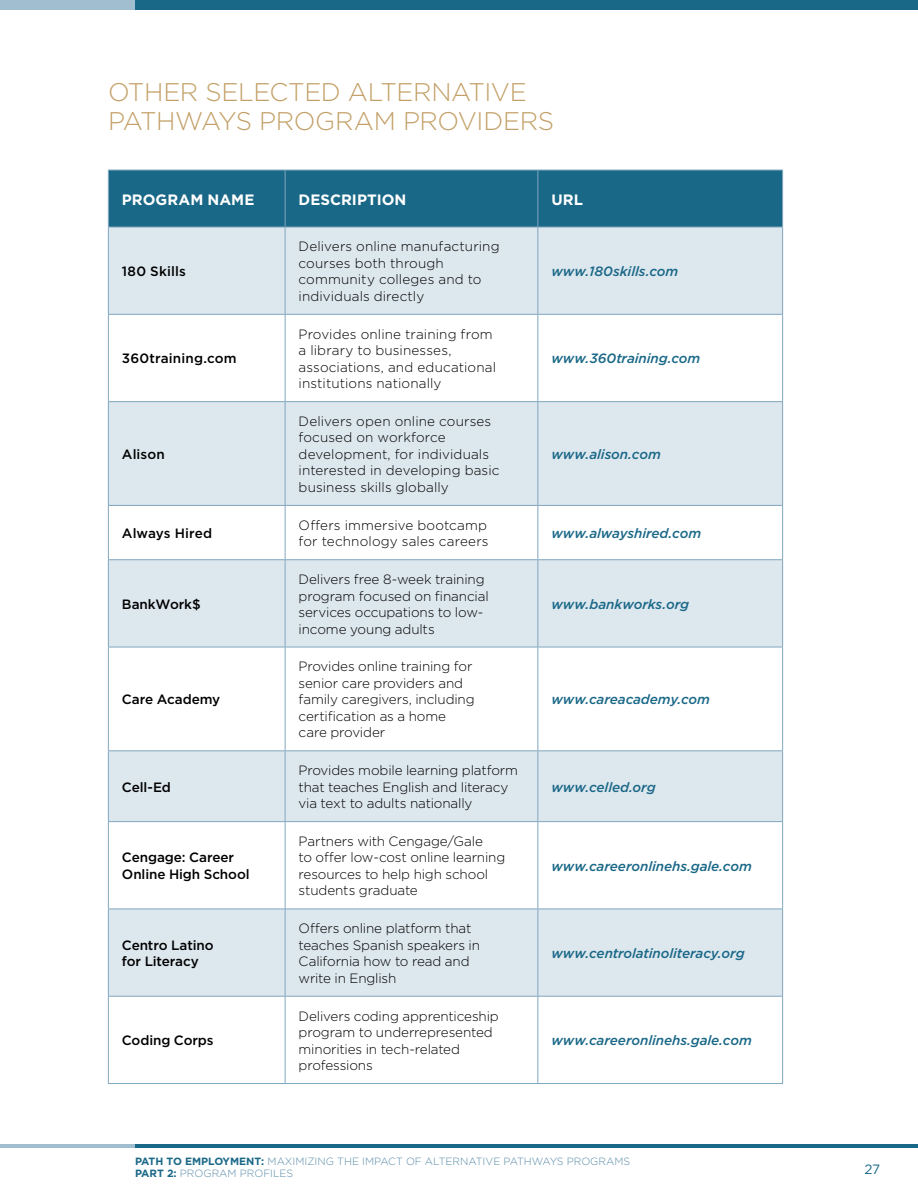
<style>
.page{position:relative;width:918px;height:1188px;background:#fff}
.page>*{position:absolute;margin:0;border:0;box-sizing:border-box;transform-origin:0 0}
.t1{font:300 25.5px/28.5px "Gotham";letter-spacing:-.02em;color:#c3a067}
.t2{font:700 15px "Gotham";letter-spacing:.005em;color:#fff}
.t3{font:300 13.5px/16.5px "Gotham";letter-spacing:-.005em;color:#000}
.t4{font:italic 500 13.5px "Gotham";letter-spacing:-.005em;color:#1a6887}
.t5{font:500 13.5px/16.5px "Gotham";letter-spacing:-.005em;color:#000}
.t6{font:300 13.5px/16.5px "Gotham";letter-spacing:.015em;color:#000}
.t7{font:500 13.5px "Gotham";letter-spacing:.015em;color:#000}
.t8{font:13.5px "Gotham";color:#1a6887}
.t9{font:300 10.5px/12px "Gotham";color:#598ba7}
.s1{font-weight:700;color:#1a6887}
</style>
<div class="page">
<hr style="left:135px;top:1144px;width:783px;height:4px;background:#1a6887">
<hr style="left:0;top:1144px;width:135px;height:4px;background:#a1bdd0">
<div style="left:135px;top:0;width:783px;height:9px;background:#1a6887"></div>
<div style="left:0;top:0;width:135px;height:9px;background:#a1bdd0"></div>
<div style="left:109px;top:171px;width:673px;height:56px;background:#1a6887"></div>
<div style="left:109px;top:228px;width:673px;height:86px;background:#dde7ee"></div>
<svg style="left:109px;top:402px;width:673px;height:594px;fill:#dde7ee"></svg>
<hr style="left:108px;top:170px;width:177px;height:1px;background:#81a7bf">
<hr style="left:108px;top:170px;width:1px;height:57px;background:#81a7bf">
<hr style="left:285px;top:170px;width:253px;height:1px;background:#81a7bf">
<hr style="left:285px;top:170px;width:1px;height:57px;background:#81a7bf">
<hr style="left:538px;top:170px;width:245px;height:1px;background:#81a7bf">
<hr style="left:537px;top:170px;width:1px;height:57px;background:#81a7bf">
<hr style="left:782px;top:170px;width:1px;height:57px;background:#81a7bf">
<hr style="left:108px;top:227px;width:177px;height:1px;background:#81a7bf">
<hr style="left:108px;top:227px;width:1px;height:87px;background:#81a7bf">
<hr style="left:285px;top:227px;width:253px;height:1px;background:#81a7bf">
<hr style="left:285px;top:227px;width:1px;height:87px;background:#81a7bf">
<hr style="left:538px;top:227px;width:245px;height:1px;background:#81a7bf">
<hr style="left:537px;top:227px;width:1px;height:87px;background:#81a7bf">
<hr style="left:782px;top:227px;width:1px;height:87px;background:#81a7bf">
<hr style="left:108px;top:314px;width:177px;height:1px;background:#81a7bf">
<hr style="left:108px;top:315px;width:1px;height:86px;background:#81a7bf">
<hr style="left:285px;top:314px;width:253px;height:1px;background:#81a7bf">
<hr style="left:285px;top:315px;width:1px;height:86px;background:#81a7bf">
<hr style="left:538px;top:314px;width:245px;height:1px;background:#81a7bf">
<hr style="left:537px;top:315px;width:1px;height:86px;background:#81a7bf">
<hr style="left:782px;top:315px;width:1px;height:86px;background:#81a7bf">
<hr style="left:108px;top:401px;width:177px;height:1px;background:#81a7bf">
<hr style="left:108px;top:402px;width:1px;height:103px;background:#81a7bf">
<hr style="left:285px;top:401px;width:253px;height:1px;background:#81a7bf">
<hr style="left:285px;top:402px;width:1px;height:103px;background:#81a7bf">
<hr style="left:538px;top:401px;width:245px;height:1px;background:#81a7bf">
<hr style="left:537px;top:402px;width:1px;height:103px;background:#81a7bf">
<hr style="left:782px;top:402px;width:1px;height:103px;background:#81a7bf">
<hr style="left:108px;top:505px;width:177px;height:1px;background:#81a7bf">
<hr style="left:108px;top:506px;width:1px;height:53px;background:#81a7bf">
<hr style="left:285px;top:505px;width:253px;height:1px;background:#81a7bf">
<hr style="left:285px;top:506px;width:1px;height:53px;background:#81a7bf">
<hr style="left:538px;top:505px;width:245px;height:1px;background:#81a7bf">
<hr style="left:537px;top:506px;width:1px;height:53px;background:#81a7bf">
<hr style="left:782px;top:506px;width:1px;height:53px;background:#81a7bf">
<hr style="left:108px;top:559px;width:177px;height:1px;background:#81a7bf">
<hr style="left:108px;top:560px;width:1px;height:87px;background:#81a7bf">
<hr style="left:285px;top:559px;width:253px;height:1px;background:#81a7bf">
<hr style="left:285px;top:560px;width:1px;height:87px;background:#81a7bf">
<hr style="left:538px;top:559px;width:245px;height:1px;background:#81a7bf">
<hr style="left:537px;top:560px;width:1px;height:87px;background:#81a7bf">
<hr style="left:782px;top:560px;width:1px;height:87px;background:#81a7bf">
<hr style="left:108px;top:647px;width:177px;height:1px;background:#81a7bf">
<hr style="left:108px;top:647px;width:1px;height:103px;background:#81a7bf">
<hr style="left:285px;top:647px;width:253px;height:1px;background:#81a7bf">
<hr style="left:285px;top:647px;width:1px;height:103px;background:#81a7bf">
<hr style="left:538px;top:647px;width:245px;height:1px;background:#81a7bf">
<hr style="left:537px;top:647px;width:1px;height:103px;background:#81a7bf">
<hr style="left:782px;top:647px;width:1px;height:103px;background:#81a7bf">
<hr style="left:108px;top:750px;width:177px;height:1px;background:#81a7bf">
<hr style="left:108px;top:751px;width:1px;height:70px;background:#81a7bf">
<hr style="left:285px;top:750px;width:253px;height:1px;background:#81a7bf">
<hr style="left:285px;top:751px;width:1px;height:70px;background:#81a7bf">
<hr style="left:538px;top:750px;width:245px;height:1px;background:#81a7bf">
<hr style="left:537px;top:751px;width:1px;height:70px;background:#81a7bf">
<hr style="left:782px;top:751px;width:1px;height:70px;background:#81a7bf">
<hr style="left:108px;top:821px;width:177px;height:1px;background:#81a7bf">
<hr style="left:108px;top:822px;width:1px;height:87px;background:#81a7bf">
<hr style="left:285px;top:821px;width:253px;height:1px;background:#81a7bf">
<hr style="left:285px;top:822px;width:1px;height:87px;background:#81a7bf">
<hr style="left:538px;top:821px;width:245px;height:1px;background:#81a7bf">
<hr style="left:537px;top:822px;width:1px;height:87px;background:#81a7bf">
<hr style="left:782px;top:822px;width:1px;height:87px;background:#81a7bf">
<hr style="left:108px;top:909px;width:177px;height:1px;background:#81a7bf">
<hr style="left:108px;top:909px;width:1px;height:87px;background:#81a7bf">
<hr style="left:285px;top:909px;width:253px;height:1px;background:#81a7bf">
<hr style="left:285px;top:909px;width:1px;height:87px;background:#81a7bf">
<hr style="left:538px;top:909px;width:245px;height:1px;background:#81a7bf">
<hr style="left:537px;top:909px;width:1px;height:87px;background:#81a7bf">
<hr style="left:782px;top:909px;width:1px;height:87px;background:#81a7bf">
<hr style="left:108px;top:996px;width:177px;height:1px;background:#81a7bf">
<hr style="left:108px;top:997px;width:1px;height:86px;background:#81a7bf">
<hr style="left:285px;top:996px;width:253px;height:1px;background:#81a7bf">
<hr style="left:285px;top:997px;width:1px;height:86px;background:#81a7bf">
<hr style="left:538px;top:996px;width:245px;height:1px;background:#81a7bf">
<hr style="left:537px;top:997px;width:1px;height:86px;background:#81a7bf">
<hr style="left:782px;top:997px;width:1px;height:86px;background:#81a7bf">
<hr style="left:108px;top:1083px;width:177px;height:1px;background:#81a7bf">
<hr style="left:285px;top:1083px;width:253px;height:1px;background:#81a7bf">
<hr style="left:538px;top:1083px;width:245px;height:1px;background:#81a7bf">
<h1 class="t1" style="left:108px;top:77px;width:448px">OTHER SELECTED ALTERNATIVE<br>PATHWAYS PROGRAM PROVIDERS</h1>
<p class="t2" style="left:122px;top:189px;width:134px">PROGRAM NAME</p>
<p class="t2" style="left:299px;top:189px;width:109px">DESCRIPTION</p>
<p class="t2" style="left:551px;top:189px;width:33px">URL</p>
<p class="t7" style="left:122px;top:262px;width:65px">180 Skills</p>
<p class="t3" style="left:299px;top:238px;width:203px">Delivers online manufacturing courses both through community colleges and to individuals directly</p>
<p class="t4" style="left:551px;top:262px;width:128px">www.180skills.com</p>
<p class="t7" style="left:122px;top:350px;width:116px">360training.com</p>
<p class="t3" style="left:299px;top:325px;width:199px">Provides online training from a library to businesses, associations, and educational institutions nationally</p>
<p class="t4" style="left:551px;top:350px;width:151px">www.360training.com</p>
<p class="t5" style="left:122px;top:446px;width:45px">Alison</p>
<p class="t3" style="left:299px;top:413px;width:202px">Delivers open online courses focused on workforce development, for individuals interested in developing basic business skills globally</p>
<p class="t4" style="left:551px;top:445px;width:111px">www.alison.com</p>
<p class="t5" style="left:122px;top:525px;width:92px">Always Hired</p>
<p class="t6" style="left:299px;top:516px;width:192px">Offers immersive bootcamp for technology sales careers</p>
<p class="t4" style="left:551px;top:524px;width:151px">www.alwayshired.com</p>
<p class="t5" style="left:122px;top:596px;width:80px">BankWork$</p>
<p class="t5" style="left:122px;top:691px;width:100px">Care Academy</p>
<p class="t5" style="left:122px;top:778px;width:51px">Cell-Ed</p>
<p class="t5" style="left:122px;top:849px;width:129px">Cengage: Career<br>Online High School</p>
<p class="t5" style="left:122px;top:937px;width:93px">Centro Latino for Literacy</p>
<p class="t5" style="left:122px;top:1032px;width:93px">Coding Corps</p>
<p class="t3" style="left:299px;top:571px;width:192px">Delivers free 8-week training program focused on financial services occupations to low&shy;income young adults</p>
<p class="t3" style="left:299px;top:658px;width:178px">Provides online training for senior care providers and family caregivers, including certification as a home care provider</p>
<p class="t3" style="left:299px;top:762px;width:221px">Provides mobile learning platform that teaches English and literacy via text to adults nationally</p>
<p class="t3" style="left:299px;top:833px;width:208px">Partners with Cengage/Gale<br>to offer low-cost online learning resources to help high school students graduate</p>
<p class="t3" style="left:299px;top:920px;width:183px">Offers online platform that teaches Spanish speakers in<br>California how to read and write in English</p>
<p class="t3" style="left:299px;top:1007px;width:202px">Delivers coding apprenticeship program to underrepresented minorities in tech-related professions</p>
<p class="t4" style="left:551px;top:595px;width:139px">www.bankworks.org</p>
<p class="t4" style="left:551px;top:691px;width:160px">www.careacademy.com</p>
<p class="t4" style="left:551px;top:778px;width:106px">www.celled.org</p>
<p class="t4" style="left:551px;top:857px;width:202px">www.careeronlinehs.gale.com</p>
<p class="t4" style="left:551px;top:944px;width:195px">www.centrolatinoliteracy.org</p>
<p class="t4" style="left:551px;top:1032px;width:202px">www.careeronlinehs.gale.com</p>
<p class="t9" style="left:135px;top:1155px;width:497px"><span class="s1">PATH TO EMPLOYMENT:</span> MAXIMIZING THE IMPACT OF ALTERNATIVE PATHWAYS PROGRAMS<br><span class="s1">PART 2:</span> PROGRAM PROFILES</p>
<p class="t8" style="left:864px;top:1160px;width:17px">27</p>
</div>
